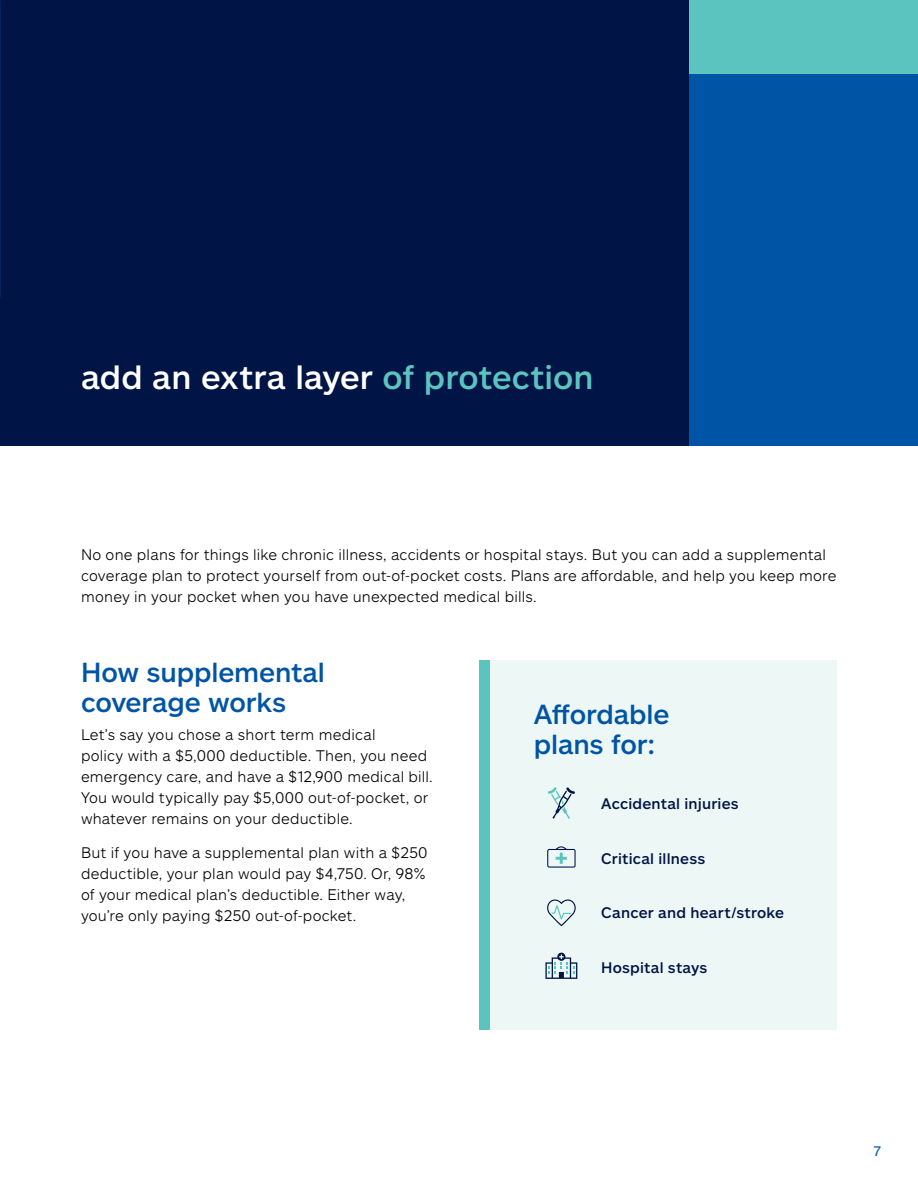
<style>
.page{position:relative;width:918px;height:1188px;background:#fff}
.page>*{position:absolute;margin:0;border:0;box-sizing:border-box;transform-origin:0 0}
.t1{font:500 33px "Allstate Sans";color:#fff}
.t2{font:500 27px/30px "Allstate Sans";letter-spacing:-.005em;color:#0054a6}
.t3{font:300 15px/21px "Allstate Sans";letter-spacing:.015em;color:#000}
.t4{font:500 15px "Allstate Sans";letter-spacing:.015em;color:#001446}
.t5{font:13.5px "Allstate Sans";color:#0054a6}
.s1{color:#5bc4bf}
</style>
<div class="page">
<div style="left:479px;top:660px;width:358px;height:370px;background:#edf7f5"></div>
<div style="left:479px;top:660px;width:11px;height:370px;background:#5bc4bf"></div>
<div style="left:0;top:0;width:804px;height:446px;background:#001446"></div>
<div style="left:689px;top:0;width:229px;height:297px;background:#5bc4bf"></div>
<div style="left:689px;top:74px;width:229px;height:372px;background:#0054a6"></div>
<svg style="left:545px;top:953px;width:32px;height:26px"></svg>
<svg style="left:548px;top:787px;width:27px;height:32px"></svg>
<svg style="left:547px;top:846px;width:29px;height:22px"></svg>
<svg style="left:547px;top:899px;width:29px;height:27px"></svg>
<h1 class="t1" style="left:81px;top:356px;width:514px">add an extra layer <span class="s1">of protection</span></h1>
<p class="t3" style="left:81px;top:544px;width:757px">No one plans for things like chronic illness, accidents or hospital stays. But you can add a supplemental coverage plan to protect yourself from out-of-pocket costs. Plans are affordable, and help you keep more money in your pocket when you have unexpected medical bills.</p>
<h2 class="t2" style="left:81px;top:656px;width:245px">How supplemental coverage works</h2>
<p class="t3" style="left:81px;top:723px;width:353px">Let’s say you chose a short term medical<br>policy with a $5,000 deductible. Then, you need emergency care, and have a $12,900 medical bill.<br>You would typically pay $5,000 out-of-pocket, or whatever remains on your deductible.</p>
<p class="t3" style="left:81px;top:842px;width:348px">But if you have a supplemental plan with a $250 deductible, your plan would pay $4,750. Or, 98% of your medical plan’s deductible. Either way, you’re only paying $250 out-of-pocket.</p>
<h2 class="t2" style="left:534px;top:698px;width:137px">Affordable plans for:</h2>
<p class="t4" style="left:601px;top:794px;width:139px">Accidental injuries</p>
<p class="t4" style="left:601px;top:849px;width:106px">Critical illness</p>
<p class="t4" style="left:601px;top:903px;width:184px">Cancer and heart/stroke</p>
<p class="t4" style="left:601px;top:958px;width:108px">Hospital stays</p>
<p class="t5" style="left:874px;top:1142px;width:9px">7</p>
</div>
